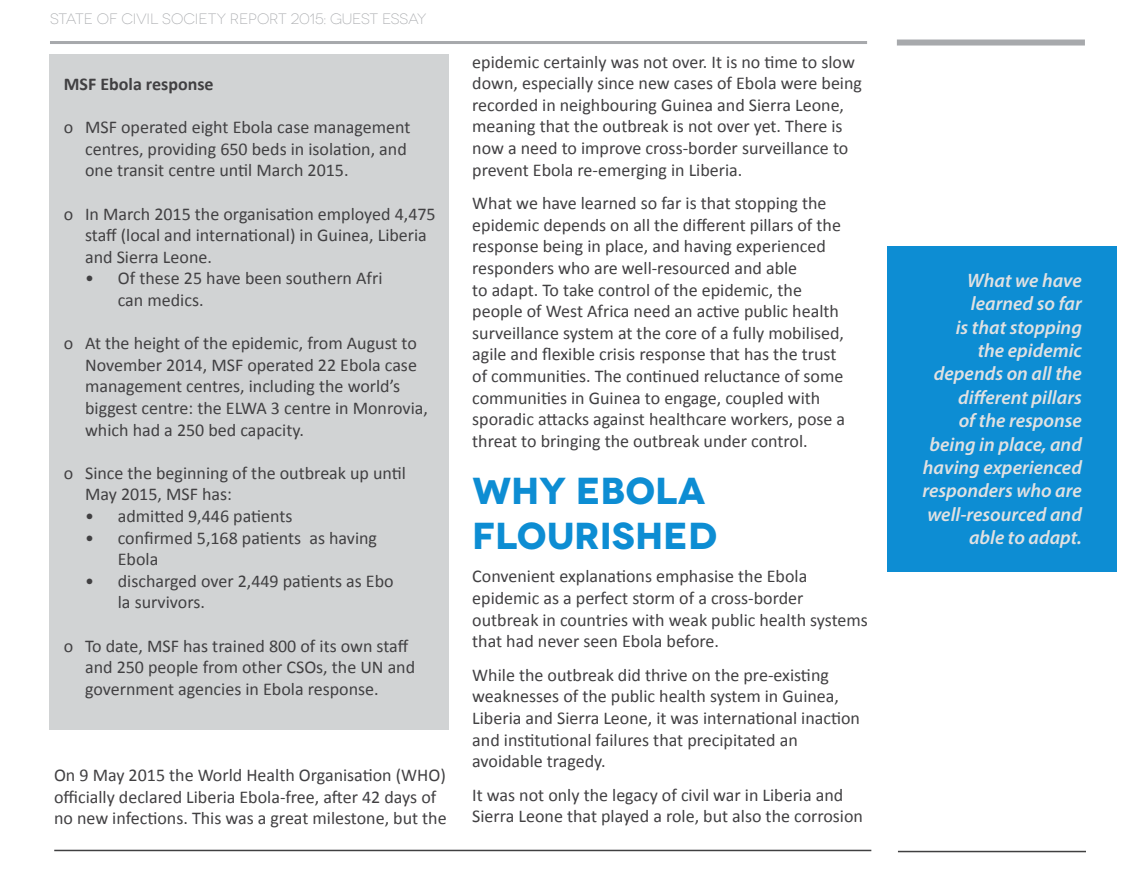
<style>
.page{position:relative;width:1136px;height:893px;background:#fff}
.page>*{position:absolute;margin:0;border:0;box-sizing:border-box;transform-origin:0 0}
.t1{font:700 37.5px/45px "Novecentowide";color:#0d8dd3}
.t2{font:italic 600 19.5px/23.4px "Myriad Pro";color:#e0e1e2;text-align:right}
.t3{font:18px/21.6px "Calibri";color:#414042}
.t4{font:700 18px "Calibri";color:#414042}
.t5{font:300 15px "Novecentowide";letter-spacing:-.01em;color:#a7a9ac}
</style>
<div class="page">
<hr style="left:50px;top:41px;width:817px;height:3px;background:#a7a9ac">
<div style="left:896px;top:40px;width:188px;height:6px;background:#a7a9ac"></div>
<hr style="left:54px;top:850px;width:817px;height:1px;background:#404041">
<hr style="left:897px;top:851px;width:188px;height:1px;background:#404041">
<div style="left:887px;top:247px;width:229px;height:325px;background:#0d8dd3"></div>
<div style="left:49px;top:54px;width:400px;height:675px;background:#d1d3d4"></div>
<p class="t5" style="left:50px;top:11px;width:378px">STATE OF CIVIL SOCIETY REPORT 2015: GUEST ESSAY</p>
<p class="t4" style="left:64px;top:73px;width:151px">MSF Ebola response</p>
<p class="t3" style="left:85px;top:117px;width:327px;text-indent:-21px">o MSF operated eight Ebola case management centres, providing 650 beds in isolation, and one transit centre until March 2015.</p>
<p class="t3" style="left:85px;top:203px;width:352px;text-indent:-21px">o In March 2015 the organisation employed 4,475 staff (local and international) in Guinea, Liberia and Sierra Leone.</p>
<p class="t3" style="left:118px;top:268px;width:266px;text-indent:-33px">• Of these 25 have been southern Afri can medics.</p>
<p class="t3" style="left:85px;top:333px;width:344px;text-indent:-21px">o At the height of the epidemic, from August to November 2014, MSF operated 22 Ebola case management centres, including the world’s biggest centre: the ELWA 3 centre in Monrovia, which had a 250 bed capacity.</p>
<p class="t3" style="left:85px;top:462px;width:322px;text-indent:-21px">o Since the beginning of the outbreak up until<br>May 2015, MSF has:</p>
<p class="t3" style="left:85px;top:505px;width:209px">• admitted 9,446 patients</p>
<p class="t3" style="left:118px;top:527px;width:261px;text-indent:-33px">• confirmed 5,168 patients as having<br>Ebola</p>
<p class="t3" style="left:118px;top:570px;width:277px;text-indent:-33px">• discharged over 2,449 patients as Ebo la survivors.</p>
<p class="t3" style="left:85px;top:635px;width:331px;text-indent:-21px">o To date, MSF has trained 800 of its own staff and 250 people from other CSOs, the UN and government agencies in Ebola response.</p>
<p class="t3" style="left:54px;top:764px;width:394px">On 9 May 2015 the World Health Organisation (WHO) officially declared Liberia Ebola-free, after 42 days of no new infections. This was a great milestone, but the</p>
<p class="t3" style="left:472px;top:51px;width:391px">epidemic certainly was not over. It is no time to slow down, especially since new cases of Ebola were being recorded in neighbouring Guinea and Sierra Leone, meaning that the outbreak is not over yet. There is now a need to improve cross-border surveillance to prevent Ebola re-emerging in Liberia.</p>
<p class="t3" style="left:472px;top:192px;width:374px">What we have learned so far is that stopping the epidemic depends on all the different pillars of the response being in place, and having experienced responders who are well-resourced and able<br>to adapt. To take control of the epidemic, the people of West Africa need an active public health surveillance system at the core of a fully mobilised, agile and flexible crisis response that has the trust of communities. The continued reluctance of some communities in Guinea to engage, coupled with sporadic attacks against healthcare workers, pose a threat to bringing the outbreak under control.</p>
<h1 class="t1" style="left:472px;top:468px;width:247px">WHY EBOLA<br>FLOURISHED</h1>
<p class="t3" style="left:472px;top:566px;width:397px">Convenient explanations emphasise the Ebola epidemic as a perfect storm of a cross-border outbreak in countries with weak public health systems that had never seen Ebola before.</p>
<p class="t3" style="left:472px;top:664px;width:389px">While the outbreak did thrive on the pre-existing weaknesses of the public health system in Guinea, Liberia and Sierra Leone, it was international inaction and institutional failures that precipitated an avoidable tragedy.</p>
<p class="t3" style="left:472px;top:784px;width:392px">It was not only the legacy of civil war in Liberia and<br>Sierra Leone that played a role, but also the corrosion</p>
<p class="t2" style="left:922px;top:268px;width:161px">What we have learned so far<br>is that stopping<br>the epidemic depends on all the different pillars<br>of the response being in place, and having experienced responders who are well-resourced and able to adapt.</p>
</div>
